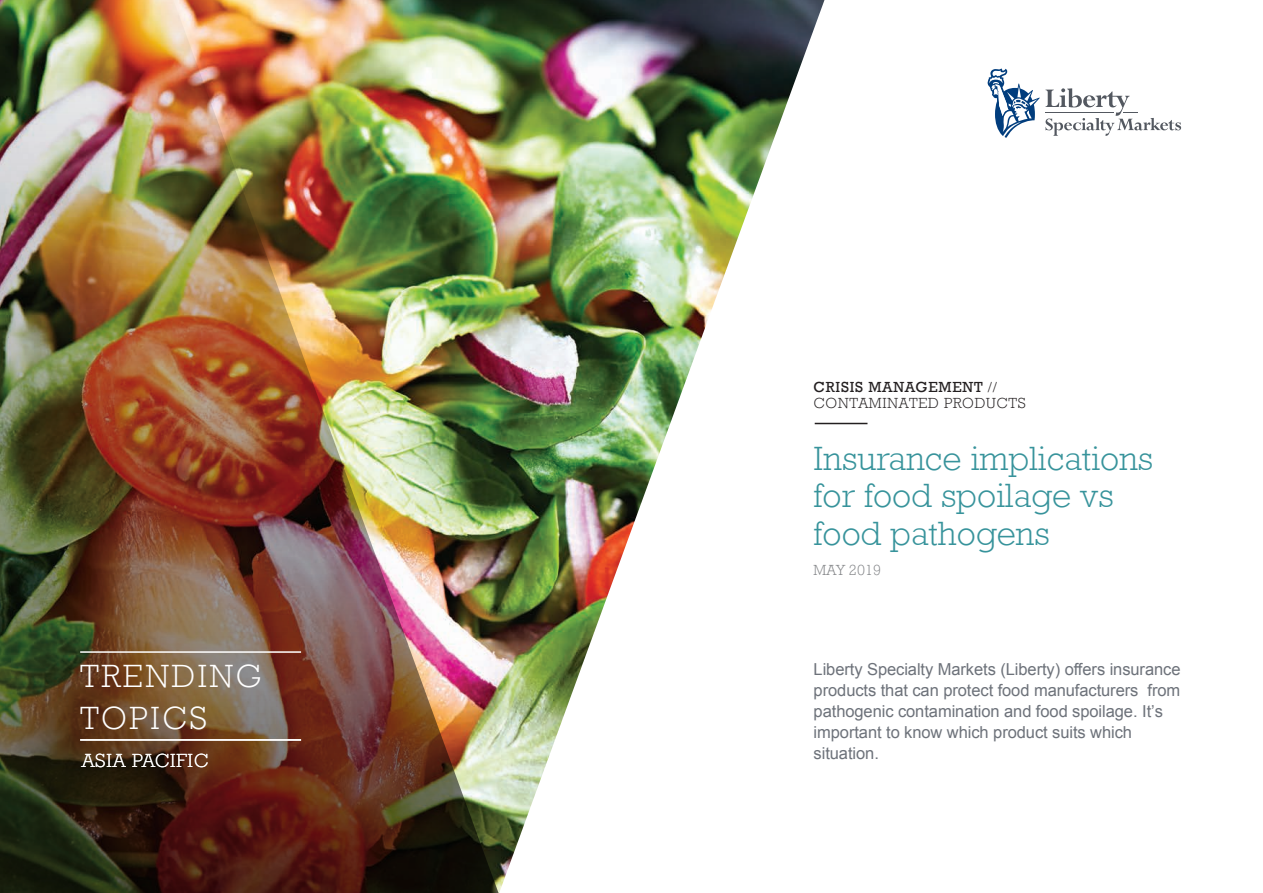
<style>
.page{position:relative;width:1263px;height:893px;background:#fff}
.page>*{position:absolute;margin:0;border:0;box-sizing:border-box;transform-origin:0 0}
.Product_Line{font:300 34.5px/37.5px "Rockwell Std";letter-spacing:.005em;color:#37939b}
.Trending_Topics{font:300 33px "Rockwell Std";letter-spacing:.08em;color:#fff}
.Country{font:300 19.5px "Rockwell Std";letter-spacing:.04em;color:#fff}
.Product_Line-2{font:16.5px/21px "Arial";letter-spacing:-.005em;color:#6d727a}
.Product_Line-3{font:300 15px/16.5px "Rockwell Std";letter-spacing:.05em;color:#231f20}
.Product_Line-4{font:300 15px "Rockwell Std";letter-spacing:.005em;color:#808285}
.s1{font-family:"Rockwell";font-weight:400}
</style>
<div class="page">
<img style="left:0;top:0;width:499px;height:893px">
<img style="left:499px;top:0;width:683px;height:893px">
<svg style="left:987px;top:68px;width:194px;height:70px"></svg>
<hr style="left:80px;top:651px;width:221px;height:2px;background:#fff">
<hr style="left:815px;top:423px;width:52px;height:1px;background:#231f20">
<hr style="left:80px;top:739px;width:221px;height:2px;background:#fff">
<p class="Trending_Topics" style="left:80px;top:657px;width:183px">TRENDING</p>
<p class="Trending_Topics" style="left:80px;top:699px;width:129px">TOPICS</p>
<p class="Country" style="left:82px;top:750px;width:128px">ASIA PACIFIC</p>
<p class="Product_Line-3" style="left:814px;top:378px;width:214px"><span class="s1">CRISIS MANAGEMENT</span> //<br>CONTAMINATED PRODUCTS</p>
<p class="Product_Line" style="left:814px;top:439px;width:341px">Insurance implications for food spoilage vs food pathogens</p>
<p class="Product_Line-4" style="left:814px;top:561px;width:69px">MAY 2019</p>
<p class="Product_Line-2" style="left:814px;top:659px;width:368px">Liberty Specialty Markets (Liberty) offers insurance products that can protect food manufacturers from pathogenic contamination and food spoilage. It’s important to know which product suits which situation.</p>
</div>
